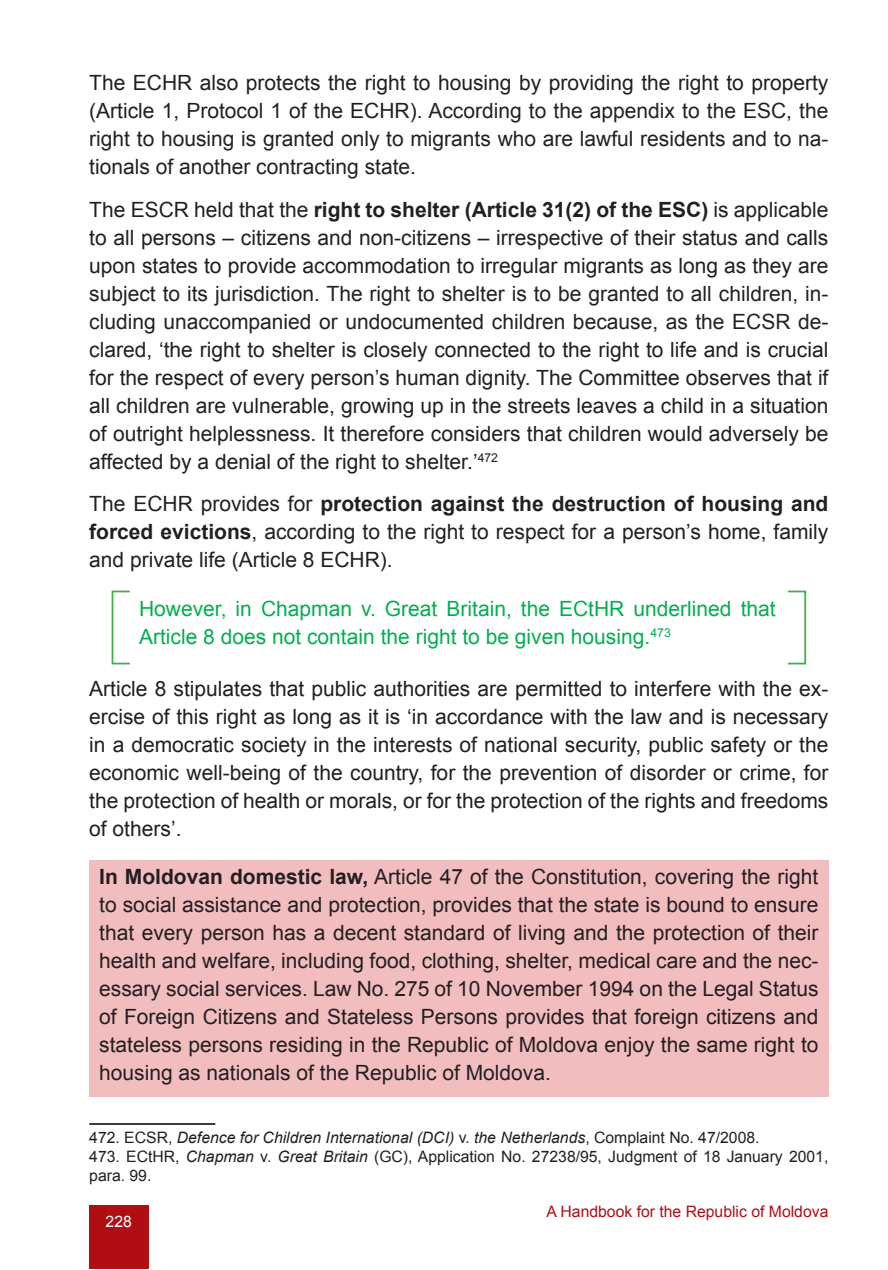
<style>
.page{position:relative;width:888px;height:1270px;background:#fff}
.page>*{position:absolute;margin:0;border:0;box-sizing:border-box;transform-origin:0 0}
.t1{font:21px/28px "Arial";color:#231f20;text-align:justify}
.t2{font:21px/28px "Arial";color:#222221;text-align:justify}
.t3{font:21px/28px "Arial";color:#00b050}
.Основной_абзац{font:15.75px/18.9px "Arial";color:#231f20}
.Основной_абзац-2{font:italic 15.75px "Arial";color:#231f20}
.t4{font:15.75px "Arial";color:#b00d15}
.t5{font:15.75px "Arial";color:#fff}
.s1{color:#231f20}
.s2{font-weight:700}
.s3{color:#222221}
.s4{font-style:normal}
.s5{font-style:italic}
</style>
<div class="page">
<div style="left:89px;top:1205px;width:59px;height:64px;background:#b00d15"></div>
<div style="left:89px;top:861px;width:739px;height:236px;background:#f1bdbf"></div>
<hr style="left:89px;top:1123px;width:126px;height:2px;background:#231f20">
<p class="t2" style="left:89px;top:69px;width:741px"><span class="s1">The ECHR also protects the right to housing by providing the right to property (Article 1, Protocol 1 of the ECHR).</span> According to the appendix to the ESC, the right to housing is granted only to migrants who are lawful residents and to na&shy;tionals of another contracting state.</p>
<p class="t1" style="left:89px;top:195px;width:741px">The ESCR held that the <span class="s2">right to shelter (Article 31(2) of the ESC)</span> is applicable to all persons – citizens and non-citizens – irrespective of their status and calls upon states to provide accommodation to irregular migrants as long as they are subject to its jurisdiction. <span class="s3">The right to shelter is to be granted to all children, in&shy;cluding unaccompanied or undocumented children because, as the ECSR de&shy;clared,</span> ‘the right to shelter is closely connected to the right to life and is crucial for the respect of every person’s human dignity. The Committee observes that if all children are vulnerable, growing up in the streets leaves a child in a situation of outright helplessness. It therefore considers that children would adversely be affected by a denial of the right to shelter.’<sup>472</sup></p>
<p class="t1" style="left:89px;top:490px;width:741px">The ECHR provides for <span class="s2">protection against the destruction of housing and forced evictions</span>, according to the right to respect for a person’s home, family and private life (Article 8 ECHR).</p>
<p class="t3" style="left:139px;top:595px;width:638px">However, in Chapman v. Great Britain, the ECtHR underlined that<br>Article 8 does not contain the right to be given housing.<sup>473</sup></p>
<p class="t1" style="left:89px;top:675px;width:741px">Article 8 stipulates that public authorities are permitted to interfere with the ex&shy;ercise of this right as long as it is ‘in accordance with the law and is necessary in a democratic society in the interests of national security, public safety or the economic well-being of the country, for the prevention of disorder or crime, for the protection of health or morals, or for the protection of the rights and freedoms of others’.</p>
<p class="t1" style="left:99px;top:863px;width:721px"><span class="s2">In Moldovan domestic law,</span> Article 47 of the Constitution, covering the right to social assistance and protection, provides that the state is bound to ensure that every person has a decent standard of living and the protection of their health and welfare, including food, clothing, shelter, medical care and the nec&shy;essary social services. Law No. 275 of 10 November 1994 on the Legal Status of Foreign Citizens and Stateless Persons provides that foreign citizens and stateless persons residing in the Republic of Moldova enjoy the same right to housing as nationals of the Republic of Moldova.</p>
<p class="Основной_абзац-2" style="left:89px;top:1127px;width:672px"><span class="s4">472. ECSR,</span> Defence for Children International (DCI) <span class="s4">v.</span> the Netherlands<span class="s4">, Complaint No. 47/2008.</span></p>
<p class="Основной_абзац" style="left:89px;top:1147px;width:741px">473. ECtHR, <span class="s5">Chapman</span> v. <span class="s5">Great Britain</span> (GC), Application No. 27238/95, Judgment of 18 January 2001, para. 99.</p>
<p class="t5" style="left:106px;top:1211px;width:28px">228</p>
<p class="t4" style="left:547px;top:1201px;width:283px">A Handbook for the Republic of Moldova</p>
</div>
